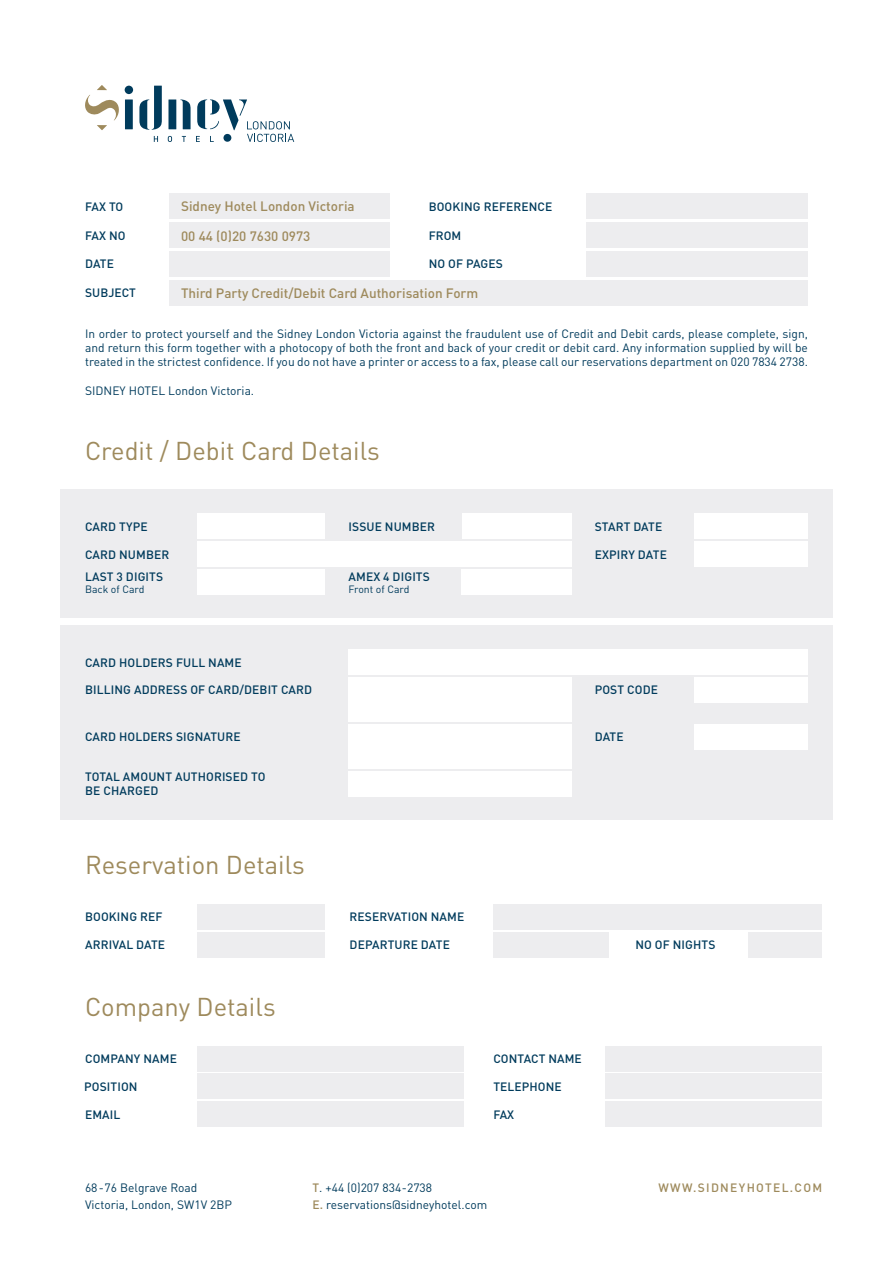
<style>
.page{position:relative;width:893px;height:1263px;background:#fff}
.page>*{position:absolute;margin:0;border:0;box-sizing:border-box;transform-origin:0 0}
.t1{font:25.5px "DIN Pro";color:#9e8a5c}
.t2{font:500 13.5px "DIN Pro";color:#9e8a5c}
.t3{font:12px/14.4px "DIN Pro";color:#003b5c}
.t4{font:500 12px/14.4px "DIN Pro";letter-spacing:.01em;color:#003b5c}
.t5{font:500 12px "DIN Pro";letter-spacing:.11em;color:#9e8a5c}
.t6{font:10.5px "DIN Pro";color:#003b5c}
.s1{font-weight:500;color:#9e8a5c}
</style>
<div class="page">
<svg style="left:154px;top:136px;width:4px;height:6px"></svg>
<svg style="left:85px;top:85px;width:48px;height:45px"></svg>
<svg style="left:139px;top:86px;width:23px;height:44px"></svg>
<svg style="left:168px;top:99px;width:126px;height:43px"></svg>
<div style="left:60px;top:489px;width:773px;height:129px;background:#ededef"></div>
<div style="left:60px;top:625px;width:773px;height:195px;background:#ededef"></div>
<div style="left:197px;top:513px;width:128px;height:26px;background:#fff"></div>
<div style="left:197px;top:541px;width:375px;height:26px;background:#fff"></div>
<div style="left:197px;top:569px;width:128px;height:26px;background:#fff"></div>
<div style="left:461px;top:569px;width:111px;height:26px;background:#fff"></div>
<div style="left:462px;top:513px;width:110px;height:26px;background:#fff"></div>
<div style="left:694px;top:513px;width:114px;height:26px;background:#fff"></div>
<div style="left:694px;top:541px;width:114px;height:26px;background:#fff"></div>
<div style="left:349px;top:649px;width:459px;height:26px;background:#fff"></div>
<div style="left:349px;top:771px;width:223px;height:25px;background:#fff"></div>
<div style="left:349px;top:677px;width:223px;height:45px;background:#fff"></div>
<div style="left:349px;top:724px;width:223px;height:44px;background:#fff"></div>
<div style="left:694px;top:677px;width:114px;height:25px;background:#fff"></div>
<div style="left:694px;top:724px;width:114px;height:25px;background:#fff"></div>
<div style="left:197px;top:932px;width:128px;height:25px;background:#ededef"></div>
<div style="left:197px;top:904px;width:128px;height:25px;background:#ededef"></div>
<div style="left:493px;top:932px;width:116px;height:25px;background:#ededef"></div>
<div style="left:748px;top:932px;width:74px;height:25px;background:#ededef"></div>
<div style="left:493px;top:904px;width:329px;height:25px;background:#ededef"></div>
<div style="left:197px;top:1046px;width:267px;height:25px;background:#ededef"></div>
<div style="left:606px;top:1046px;width:216px;height:25px;background:#ededef"></div>
<div style="left:606px;top:1073px;width:216px;height:26px;background:#ededef"></div>
<div style="left:197px;top:1101px;width:267px;height:26px;background:#ededef"></div>
<div style="left:197px;top:1074px;width:267px;height:25px;background:#ededef"></div>
<div style="left:606px;top:1101px;width:216px;height:26px;background:#ededef"></div>
<div style="left:169px;top:251px;width:220px;height:25px;background:#ededef"></div>
<div style="left:169px;top:280px;width:639px;height:25px;background:#ededef"></div>
<div style="left:169px;top:222px;width:220px;height:26px;background:#ededef"></div>
<div style="left:169px;top:193px;width:220px;height:26px;background:#ededef"></div>
<div style="left:586px;top:193px;width:222px;height:26px;background:#ededef"></div>
<div style="left:586px;top:222px;width:222px;height:26px;background:#ededef"></div>
<div style="left:586px;top:251px;width:222px;height:25px;background:#ededef"></div>
<p class="t2" style="left:181px;top:197px;width:175px">Sidney Hotel London Victoria</p>
<p class="t2" style="left:181px;top:227px;width:131px">00 44 (0)20 7630 0973</p>
<p class="t4" style="left:85px;top:199px;width:40px">FAX TO</p>
<p class="t4" style="left:429px;top:199px;width:125px">BOOKING REFERENCE</p>
<p class="t4" style="left:429px;top:228px;width:34px">FROM</p>
<p class="t4" style="left:429px;top:256px;width:76px">NO OF PAGES</p>
<p class="t4" style="left:85px;top:228px;width:42px">FAX NO</p>
<p class="t4" style="left:85px;top:256px;width:30px">DATE</p>
<p class="t4" style="left:85px;top:285px;width:52px">SUBJECT</p>
<p class="t2" style="left:181px;top:284px;width:299px">Third Party Credit/Debit Card Authorisation Form</p>
<p class="t3" style="left:85px;top:325px;width:724px;text-align:justify">In order to protect yourself and the Sidney London Victoria against the fraudulent use of Credit and Debit cards, please complete, sign, and return this form together with a photocopy of both the front and back of your credit or debit card. Any information supplied by will be treated in the strictest confidence. If you do not have a printer or access to a fax, please call our reservations department on 020 7834 2738.</p>
<p class="t3" style="left:85px;top:383px;width:171px">SIDNEY HOTEL London Victoria.</p>
<p class="t1" style="left:85px;top:433px;width:296px">Credit / Debit Card Details</p>
<p class="t4" style="left:85px;top:519px;width:64px">CARD TYPE</p>
<p class="t4" style="left:85px;top:546px;width:86px">CARD NUMBER</p>
<p class="t4" style="left:85px;top:569px;width:80px">LAST 3 DIGITS</p>
<p class="t6" style="left:85px;top:582px;width:61px">Back of Card</p>
<p class="t4" style="left:85px;top:654px;width:158px">CARD HOLDERS FULL NAME</p>
<p class="t4" style="left:85px;top:682px;width:229px">BILLING ADDRESS OF CARD/DEBIT CARD</p>
<p class="t4" style="left:85px;top:729px;width:157px">CARD HOLDERS SIGNATURE</p>
<p class="t4" style="left:85px;top:769px;width:182px">TOTAL AMOUNT AUTHORISED TO<br>BE CHARGED</p>
<p class="t1" style="left:85px;top:847px;width:221px">Reservation Details</p>
<p class="t4" style="left:85px;top:909px;width:79px">BOOKING REF</p>
<p class="t4" style="left:85px;top:937px;width:82px">ARRIVAL DATE</p>
<p class="t4" style="left:349px;top:519px;width:88px">ISSUE NUMBER</p>
<p class="t4" style="left:595px;top:519px;width:69px">START DATE</p>
<p class="t4" style="left:595px;top:546px;width:74px">EXPIRY DATE</p>
<p class="t4" style="left:349px;top:569px;width:83px">AMEX 4 DIGITS</p>
<p class="t6" style="left:349px;top:582px;width:62px">Front of Card</p>
<p class="t4" style="left:350px;top:909px;width:116px">RESERVATION NAME</p>
<p class="t4" style="left:595px;top:682px;width:65px">POST CODE</p>
<p class="t4" style="left:595px;top:729px;width:30px">DATE</p>
<p class="t4" style="left:350px;top:937px;width:102px">DEPARTURE DATE</p>
<p class="t4" style="left:635px;top:937px;width:82px">NO OF NIGHTS</p>
<p class="t1" style="left:85px;top:989px;width:192px">Company Details</p>
<p class="t4" style="left:85px;top:1051px;width:93px">COMPANY NAME</p>
<p class="t4" style="left:493px;top:1051px;width:90px">CONTACT NAME</p>
<p class="t4" style="left:493px;top:1079px;width:70px">TELEPHONE</p>
<p class="t4" style="left:85px;top:1107px;width:37px">EMAIL</p>
<p class="t4" style="left:84px;top:1079px;width:55px">POSITION</p>
<p class="t4" style="left:493px;top:1107px;width:22px">FAX</p>
<p class="t3" style="left:85px;top:1179px;width:149px;line-height:16.5px">68-76 Belgrave Road<br>Victoria, London, SW1V 2BP</p>
<p class="t3" style="left:313px;top:1179px;width:176px;line-height:16.5px"><span class="s1">T</span>. +44 (0)207 834-2738<br><span class="s1">E.</span> reservations@sidneyhotel.com</p>
<p class="t5" style="left:658px;top:1180px;width:165px">WWW.SIDNEYHOTEL.COM</p>
</div>
